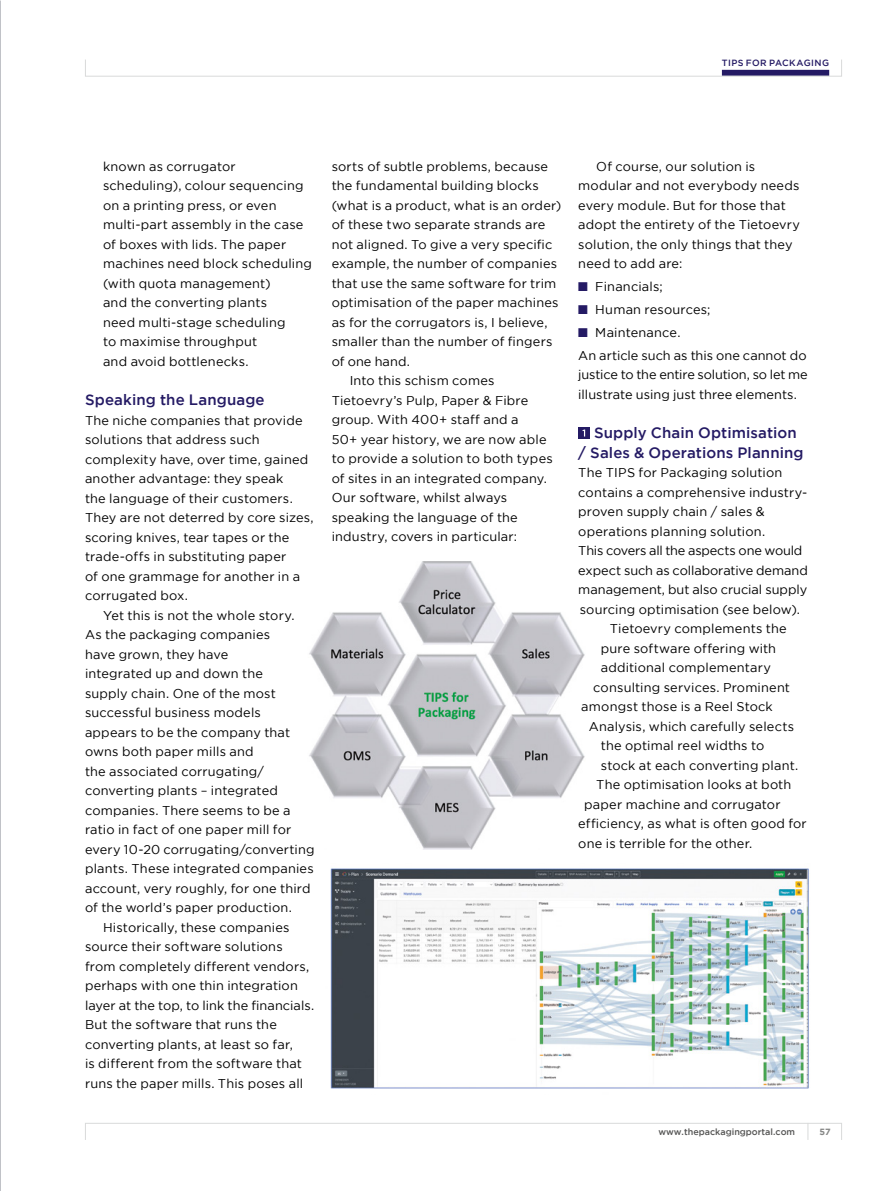
<style>
.page{position:relative;width:893px;height:1191px;background:#fff}
.page>*{position:absolute;margin:0;border:0;box-sizing:border-box;transform-origin:0 0}
.t1{font:500 15px/19.5px "Gotham";letter-spacing:.01em;color:#241a64;text-align:center}
.t2{font:12.75px/19.5px "Gotham";letter-spacing:.015em;color:#000}
.t3{font:12.75px/19.5px "Gotham";letter-spacing:-.01em;color:#000}
.t4{font:12.75px "Gotham";letter-spacing:-.015em;color:#000}
.t5{font:12.75px "Gotham";letter-spacing:-.005em;color:#000}
.t6{font:500 9px "Gotham";color:#565655}
.t7{font:500 9px "Gotham";letter-spacing:.05em;color:#241a64}
.t8{font:700 9px "Gotham";color:#868786}
.s1{color:#241a64}
</style>
<div class="page">
<div style="left:722px;top:70px;width:107px;height:6px;background:#241a64"></div>
<div style="left:85px;top:59px;width:757px;height:18px;border:1px solid #d9dada"></div>
<div style="left:85px;top:1123px;width:757px;height:17px;border:1px solid #d9dada"></div>
<svg style="left:807px;top:1123px;width:1px;height:17px"></svg>
<img style="left:0;top:736px;width:1px;height:455px">
<img style="left:330px;top:868px;width:479px;height:221px">
<img style="left:309px;top:562px;width:276px;height:287px">
<svg style="left:578px;top:427px;width:12px;height:12px"></svg>
<p class="t7" style="left:722px;top:58px;width:109px">TIPS FOR PACKAGING</p>
<p class="t2" style="left:103px;top:156px;width:210px">known as corrugator scheduling), colour sequencing on a printing press, or even multi-part assembly in the case of boxes with lids. The paper machines need block scheduling (with quota management)<br>and the converting plants<br>need multi-stage scheduling<br>to maximise throughput<br>and avoid bottlenecks.</p>
<p class="t1" style="left:85px;top:389px;width:181px">Speaking the Language</p>
<p class="t2" style="left:85px;top:410px;width:230px">The niche companies that provide solutions that address such complexity have, over time, gained another advantage: they speak<br>the language of their customers.<br>They are not deterred by core sizes, scoring knives, tear tapes or the trade-offs in substituting paper<br>of one grammage for another in a corrugated box.</p>
<p class="t2" style="left:103px;top:605px;width:193px">Yet this is not the whole story.</p>
<p class="t2" style="left:85px;top:624px;width:187px">As the packaging companies</p>
<p class="t2" style="left:85px;top:644px;width:145px">have grown, they have</p>
<p class="t2" style="left:85px;top:663px;width:179px">integrated up and down the</p>
<p class="t2" style="left:85px;top:683px;width:192px">supply chain. One of the most</p>
<p class="t2" style="left:85px;top:702px;width:177px">successful business models</p>
<p class="t2" style="left:85px;top:722px;width:207px">appears to be the company that</p>
<p class="t2" style="left:85px;top:741px;width:170px">owns both paper mills and</p>
<p class="t2" style="left:85px;top:761px;width:180px">the associated corrugating/</p>
<p class="t2" style="left:85px;top:780px;width:194px">converting plants – integrated</p>
<p class="t2" style="left:85px;top:800px;width:207px">companies. There seems to be a</p>
<p class="t2" style="left:85px;top:819px;width:208px">ratio in fact of one paper mill for</p>
<p class="t2" style="left:85px;top:839px;width:231px">every 10-20 corrugating/converting</p>
<p class="t2" style="left:85px;top:858px;width:230px">plants. These integrated companies</p>
<p class="t2" style="left:85px;top:878px;width:227px">account, very roughly, for one third</p>
<p class="t2" style="left:85px;top:897px;width:208px">of the world’s paper production.</p>
<p class="t2" style="left:103px;top:917px;width:188px">Historically, these companies</p>
<p class="t2" style="left:85px;top:936px;width:199px">source their software solutions</p>
<p class="t2" style="left:85px;top:956px;width:226px">from completely different vendors,</p>
<p class="t2" style="left:85px;top:975px;width:214px">perhaps with one thin integration</p>
<p class="t2" style="left:85px;top:995px;width:231px">layer at the top, to link the financials.</p>
<p class="t2" style="left:85px;top:1014px;width:193px">But the software that runs the</p>
<p class="t2" style="left:85px;top:1034px;width:209px">converting plants, at least so far,</p>
<p class="t2" style="left:85px;top:1053px;width:218px">is different from the software that</p>
<p class="t2" style="left:85px;top:1073px;width:220px">runs the paper mills. This poses all</p>
<p class="t2" style="left:332px;top:156px;width:218px">sorts of subtle problems, because</p>
<p class="t2" style="left:332px;top:176px;width:209px">the fundamental building blocks</p>
<p class="t2" style="left:332px;top:195px;width:231px">(what is a product, what is an order)</p>
<p class="t2" style="left:332px;top:215px;width:215px">of these two separate strands are</p>
<p class="t2" style="left:332px;top:234px;width:222px">not aligned. To give a very specific</p>
<p class="t2" style="left:332px;top:254px;width:227px">example, the number of companies</p>
<p class="t2" style="left:332px;top:273px;width:226px">that use the same software for trim</p>
<p class="t2" style="left:332px;top:293px;width:228px">optimisation of the paper machines</p>
<p class="t2" style="left:332px;top:312px;width:217px">as for the corrugators is, I believe,</p>
<p class="t2" style="left:332px;top:332px;width:222px">smaller than the number of fingers</p>
<p class="t2" style="left:332px;top:351px;width:80px">of one hand.</p>
<p class="t2" style="left:350px;top:371px;width:146px">Into this schism comes</p>
<p class="t2" style="left:332px;top:390px;width:198px">Tietoevry’s Pulp, Paper &amp; Fibre</p>
<p class="t2" style="left:332px;top:410px;width:188px">group. With 400+ staff and a</p>
<p class="t2" style="left:332px;top:429px;width:216px">50+ year history, we are now able</p>
<p class="t2" style="left:332px;top:449px;width:223px">to provide a solution to both types</p>
<p class="t2" style="left:332px;top:468px;width:217px">of sites in an integrated company.</p>
<p class="t2" style="left:332px;top:488px;width:177px">Our software, whilst always</p>
<p class="t2" style="left:332px;top:507px;width:188px">speaking the language of the</p>
<p class="t2" style="left:332px;top:527px;width:187px">industry, covers in particular:</p>
<p class="t2" style="left:578px;top:156px;width:223px;text-indent:18px">Of course, our solution is modular and not everybody needs every module. But for those that adopt the entirety of the Tietoevry solution, the only things that they need to add are:</p>
<p class="t2" style="left:578px;top:277px;width:86px"><span class="s1">■</span> Financials;</p>
<p class="t2" style="left:578px;top:299px;width:134px"><span class="s1">■</span> Human resources;</p>
<p class="t2" style="left:578px;top:321px;width:230px;line-height:23px"><span class="s1">■</span> Maintenance.<br>An article such as this one cannot do</p>
<p class="t3" style="left:578px;top:365px;width:231px">justice to the entire solution, so let me illustrate using just three elements.</p>
<p class="t1" style="left:578px;top:423px;width:227px">Supply Chain Optimisation<br>/ Sales &amp; Operations Planning</p>
<p class="t2" style="left:578px;top:463px;width:206px">The TIPS for Packaging solution</p>
<p class="t2" style="left:578px;top:482px;width:231px">contains a comprehensive industry-</p>
<p class="t2" style="left:578px;top:502px;width:188px">proven supply chain / sales &amp;</p>
<p class="t2" style="left:578px;top:521px;width:188px">operations planning solution.</p>
<p class="t4" style="left:578px;top:543px;width:226px">This covers all the aspects one would</p>
<p class="t5" style="left:578px;top:563px;width:231px">expect such as collaborative demand</p>
<p class="t2" style="left:578px;top:580px;width:230px">management, but also crucial supply</p>
<p class="t2" style="left:580px;top:599px;width:222px">sourcing optimisation (see below).</p>
<p class="t2" style="left:610px;top:618px;width:178px">Tietoevry complements the</p>
<p class="t2" style="left:601px;top:638px;width:177px">pure software offering with</p>
<p class="t2" style="left:601px;top:657px;width:172px">additional complementary</p>
<p class="t2" style="left:593px;top:677px;width:198px">consulting services. Prominent</p>
<p class="t2" style="left:581px;top:696px;width:193px">amongst those is a Reel Stock</p>
<p class="t2" style="left:589px;top:716px;width:207px">Analysis, which carefully selects</p>
<p class="t2" style="left:601px;top:735px;width:165px">the optimal reel widths to</p>
<p class="t2" style="left:601px;top:755px;width:199px">stock at each converting plant.</p>
<p class="t2" style="left:596px;top:774px;width:196px">The optimisation looks at both</p>
<p class="t2" style="left:584px;top:794px;width:198px">paper machine and corrugator</p>
<p class="t2" style="left:578px;top:813px;width:230px">efficiency, as what is often good for</p>
<p class="t2" style="left:578px;top:833px;width:176px">one is terrible for the other.</p>
<p class="t6" style="left:658px;top:1126px;width:138px">www.thepackagingportal.com</p>
<p class="t8" style="left:819px;top:1126px;width:13px">57</p>
</div>
